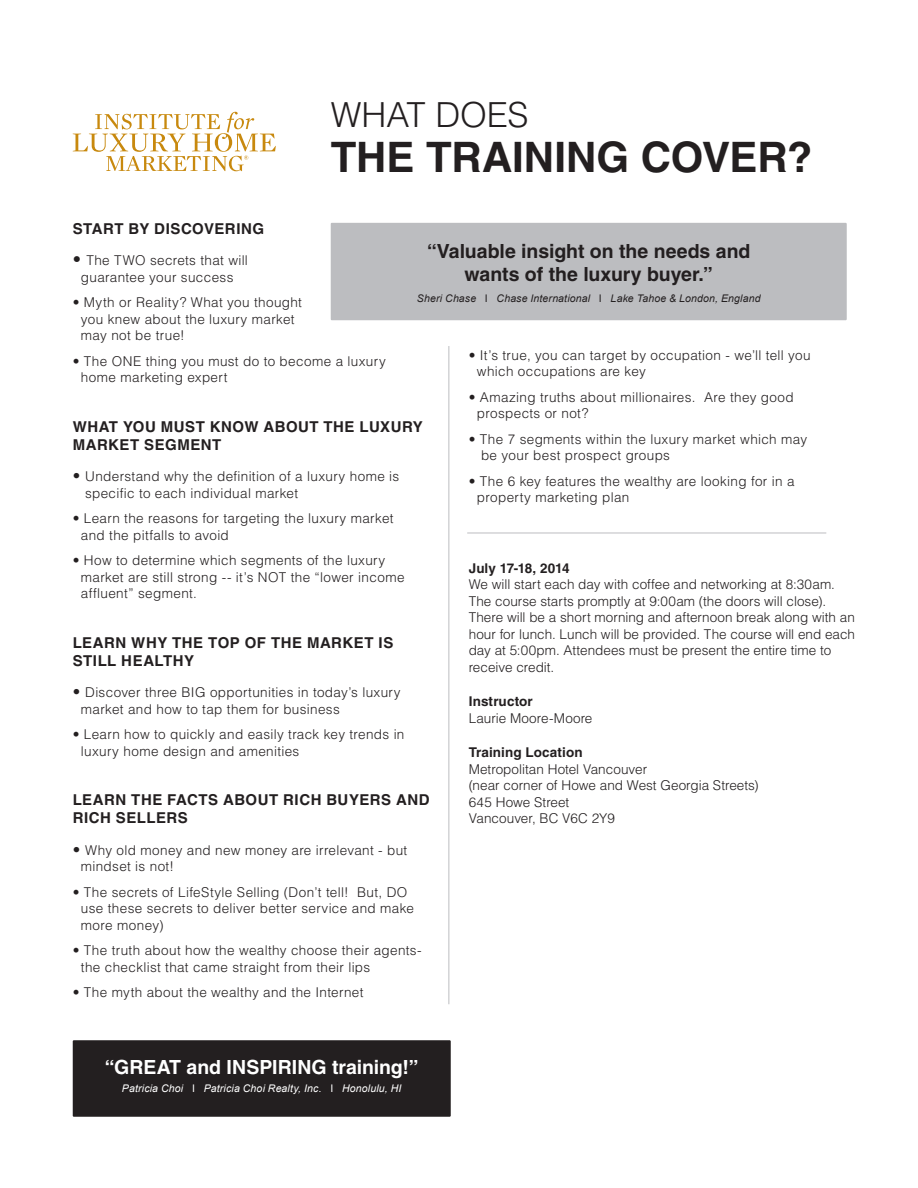
<style>
.page{position:relative;width:918px;height:1188px;background:#fff}
.page>*{position:absolute;margin:0;border:0;box-sizing:border-box;transform-origin:0 0}
.t1{font:700 42px "Helvetica LT Std";letter-spacing:-.005em;color:#231f20}
.t2{font:300 34.5px "Helvetica LT Std";letter-spacing:-.005em;color:#231f20}
.t3{font:700 19.5px "Helvetica LT Std";letter-spacing:-.005em;color:#231f20}
.t4{font:700 19.5px "Helvetica LT Std";color:#fff}
.t5{font:700 15px/18px "Helvetica LT Std";letter-spacing:.035em;color:#231f20}
.t6{font:300 13.5px "Helvetica LT Std";letter-spacing:.025em;color:#231f20}
.t7{font:300 13.5px/16.5px "Helvetica LT Std";color:#231f20}
.t8{font:300 13.5px "Helvetica LT Std";letter-spacing:.005em;color:#231f20}
.t9{font:700 13.5px "Helvetica LT Std";letter-spacing:.01em;color:#231f20}
.t10{font:italic 10.5px "Arial";letter-spacing:.015em;color:#231f20}
.t11{font:italic 10.5px "Arial";letter-spacing:.015em;color:#fff}
.s1{font-size:16.5px}
.s2{font-size:15px}
.s3{font-style:normal}
</style>
<div class="page">
<hr style="left:449px;top:346px;width:1px;height:658px;background:#bcbdc0">
<div style="left:73px;top:1041px;width:377px;height:75px;background:#231f20"></div>
<div style="left:73px;top:1040px;width:378px;height:77px;border:2px solid #231f20"></div>
<div style="left:331px;top:223px;width:516px;height:97px;background:#bcbdc0"></div>
<svg style="left:73px;top:112px;width:203px;height:59px"></svg>
<hr style="left:468px;top:533px;width:358px;height:1px;background:#bcbdc0">
<p class="t2" style="left:331px;top:93px;width:199px">WHAT DOES</p>
<p class="t1" style="left:331px;top:132px;width:483px">THE TRAINING COVER?</p>
<p class="t5" style="left:73px;top:219px;width:193px">START BY DISCOVERING</p>
<p class="t6" style="left:73px;top:252px;width:177px"><span class="s1">•</span> The TWO secrets that will</p>
<p class="t6" style="left:81px;top:268px;width:154px">guarantee your success</p>
<p class="t6" style="left:73px;top:294px;width:231px">• Myth or Reality? What you thought</p>
<p class="t6" style="left:81px;top:310px;width:215px">you knew about the luxury market</p>
<p class="t6" style="left:81px;top:327px;width:105px">may not be true!</p>
<p class="t6" style="left:73px;top:352px;width:315px">• The ONE thing you must do to become a luxury</p>
<p class="t6" style="left:81px;top:369px;width:148px">home marketing expert</p>
<p class="t5" style="left:73px;top:417px;width:352px">WHAT YOU MUST KNOW ABOUT THE LUXURY<br>MARKET SEGMENT</p>
<p class="t6" style="left:73px;top:468px;width:328px"><span class="s2">•</span> Understand why the definition of a luxury home is</p>
<p class="t6" style="left:85px;top:484px;width:215px">specific to each individual market</p>
<p class="t6" style="left:73px;top:510px;width:322px">• Learn the reasons for targeting the luxury market</p>
<p class="t6" style="left:81px;top:526px;width:149px">and the pitfalls to avoid</p>
<p class="t6" style="left:73px;top:552px;width:314px">• How to determine which segments of the luxury</p>
<p class="t6" style="left:81px;top:568px;width:325px">market are still strong -- it’s NOT the “lower income</p>
<p class="t6" style="left:81px;top:585px;width:118px">affluent” segment.</p>
<p class="t5" style="left:73px;top:633px;width:322px">LEARN WHY THE TOP OF THE MARKET IS<br>STILL HEALTHY</p>
<p class="t6" style="left:73px;top:684px;width:329px"><span class="s2">•</span> Discover three BIG opportunities in today’s luxury</p>
<p class="t6" style="left:81px;top:700px;width:260px">market and how to tap them for business</p>
<p class="t6" style="left:73px;top:726px;width:333px">• Learn how to quickly and easily track key trends in</p>
<p class="t6" style="left:81px;top:742px;width:220px">luxury home design and amenities</p>
<p class="t5" style="left:73px;top:791px;width:358px">LEARN THE FACTS ABOUT RICH BUYERS AND<br>RICH SELLERS</p>
<p class="t6" style="left:73px;top:841px;width:336px"><span class="s2">•</span> Why old money and new money are irrelevant - but</p>
<p class="t6" style="left:81px;top:858px;width:94px">mindset is not!</p>
<p class="t6" style="left:73px;top:883px;width:336px">• The secrets of LifeStyle Selling (Don’t tell! But, DO</p>
<p class="t6" style="left:81px;top:900px;width:335px">use these secrets to deliver better service and make</p>
<p class="t6" style="left:81px;top:916px;width:84px">more money)</p>
<p class="t6" style="left:73px;top:942px;width:350px">• The truth about how the wealthy choose their agents-</p>
<p class="t6" style="left:81px;top:958px;width:291px">the checklist that came straight from their lips</p>
<p class="t6" style="left:73px;top:984px;width:292px">• The myth about the wealthy and the Internet</p>
<p class="t3" style="left:427px;top:239px;width:325px">“Valuable insight on the needs and</p>
<p class="t3" style="left:465px;top:262px;width:250px">wants of the luxury buyer.”</p>
<p class="t10" style="left:417px;top:291px;width:345px">Sheri Chase <span class="s3">I</span> Chase International <span class="s3">I</span> Lake Tahoe &amp; London, England</p>
<p class="t6" style="left:469px;top:346px;width:343px">• It’s true, you can target by occupation - we’ll tell you</p>
<p class="t6" style="left:477px;top:363px;width:170px">which occupations are key</p>
<p class="t6" style="left:469px;top:388px;width:327px">• Amazing truths about millionaires. Are they good</p>
<p class="t6" style="left:477px;top:405px;width:113px">prospects or not?</p>
<p class="t6" style="left:469px;top:430px;width:340px">• The 7 segments within the luxury market which may</p>
<p class="t6" style="left:481px;top:447px;width:190px">be your best prospect groups</p>
<p class="t6" style="left:469px;top:472px;width:327px">• The 6 key features the wealthy are looking for in a</p>
<p class="t6" style="left:477px;top:489px;width:154px">property marketing plan</p>
<p class="t9" style="left:469px;top:560px;width:102px">July 17-18, 2014</p>
<p class="t7" style="left:469px;top:576px;width:368px">We will start each day with coffee and networking at 8:30am.</p>
<p class="t8" style="left:469px;top:593px;width:359px">The course starts promptly at 9:00am (the doors will close).</p>
<p class="t7" style="left:469px;top:609px;width:388px">There will be a short morning and afternoon break along with an hour for lunch. Lunch will be provided. The course will end each day at 5:00pm. Attendees must be present the entire time to receive credit.</p>
<p class="t9" style="left:469px;top:693px;width:66px">Instructor</p>
<p class="t8" style="left:469px;top:710px;width:125px">Laurie Moore-Moore</p>
<p class="t9" style="left:469px;top:744px;width:115px">Training Location</p>
<p class="t8" style="left:469px;top:761px;width:180px">Metropolitan Hotel Vancouver</p>
<p class="t7" style="left:469px;top:777px;width:291px">(near corner of Howe and West Georgia Streets)</p>
<p class="t8" style="left:469px;top:794px;width:102px">645 Howe Street</p>
<p class="t8" style="left:469px;top:810px;width:148px">Vancouver, BC V6C 2Y9</p>
<p class="t4" style="left:105px;top:1055px;width:315px">“GREAT and INSPIRING training!”</p>
<p class="t11" style="left:122px;top:1082px;width:281px">Patricia Choi <span class="s3">I</span> Patricia Choi Realty, Inc. <span class="s3">I</span> Honolulu, HI</p>
</div>
